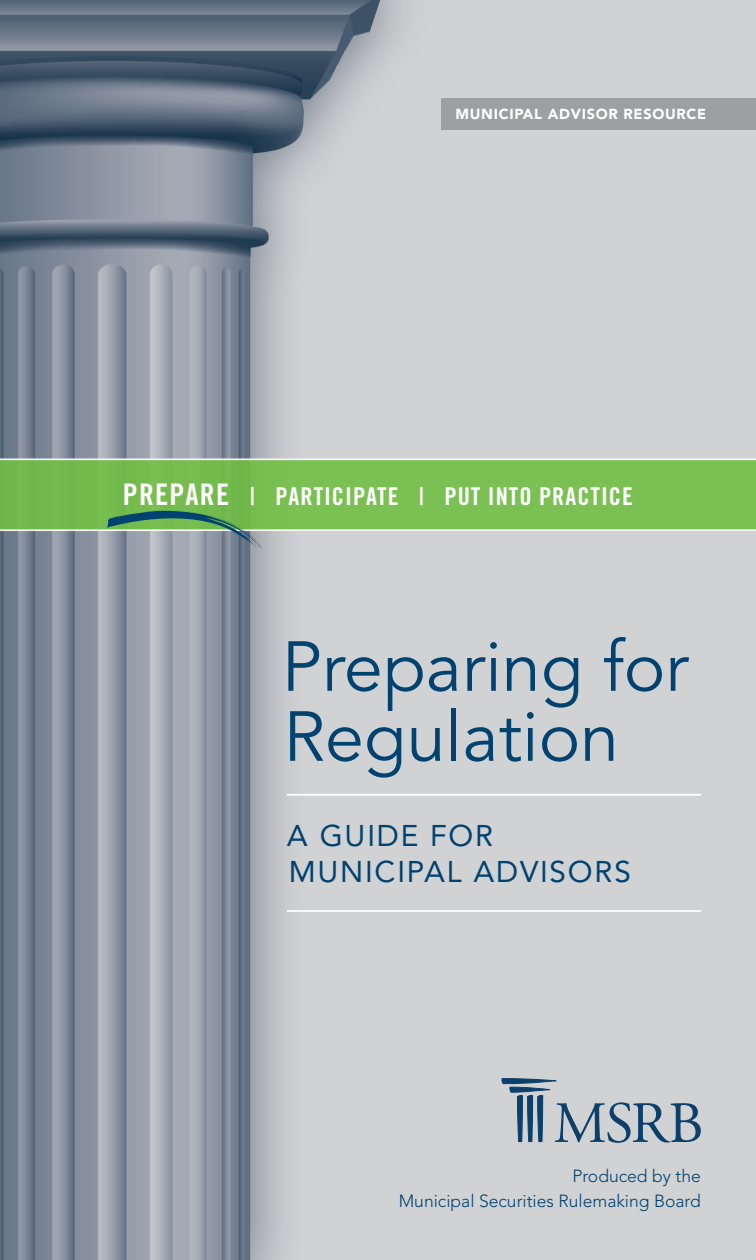
<style>
.page{position:relative;width:756px;height:1260px;background:#d1d2d4}
.page>*{position:absolute;margin:0;border:0;box-sizing:border-box;transform-origin:0 0}
.t1{font:70px/70px "Avenir LT Std";color:#004270}
.t2{font:29.75px/35.7px "Avenir LT Std";letter-spacing:.06em;color:#004270}
.t3{font:24.5px "Trade Gothic LT Std Bd Cn 20";letter-spacing:.04em;color:#fff}
.t4{font:300 17.5px/24.5px "Avenir LT Std";color:#004270;text-align:right}
.t5{font:900 14.35px "Avenir LT Std";letter-spacing:.05em;color:#fff}
.s1{font-size:29.75px}
</style>
<div class="page">
<img style="left:0;top:0;width:381px;height:1260px">
<svg style="left:502px;top:1078px;width:199px;height:65px"></svg>
<hr style="left:287px;top:794px;width:414px;height:2px;background:#fff">
<hr style="left:287px;top:910px;width:414px;height:2px;background:#fff">
<svg style="left:0;top:458px;width:756px;height:73px;background:#7dc058"></svg>
<svg style="left:107px;top:510px;width:159px;height:42px;background:#789c85"></svg>
<div style="left:441px;top:98px;width:315px;height:31px;background:#9d9fa2"></div>
<p class="t5" style="left:455px;top:105px;width:252px">MUNICIPAL ADVISOR RESOURCE</p>
<h3 class="t3" style="left:123px;top:482px;width:512px"><span class="s1">PREPARE</span> | PARTICIPATE | PUT INTO PRACTICE</h3>
<h1 class="t1" style="left:282px;top:634px;width:408px">Preparing for<br>Regulation</h1>
<h2 class="t2" style="left:287px;top:818px;width:346px">A GUIDE FOR<br>MUNICIPAL ADVISORS</h2>
<p class="t4" style="left:399px;top:1164px;width:304px">Produced by the<br>Municipal Securities Rulemaking Board</p>
</div>
